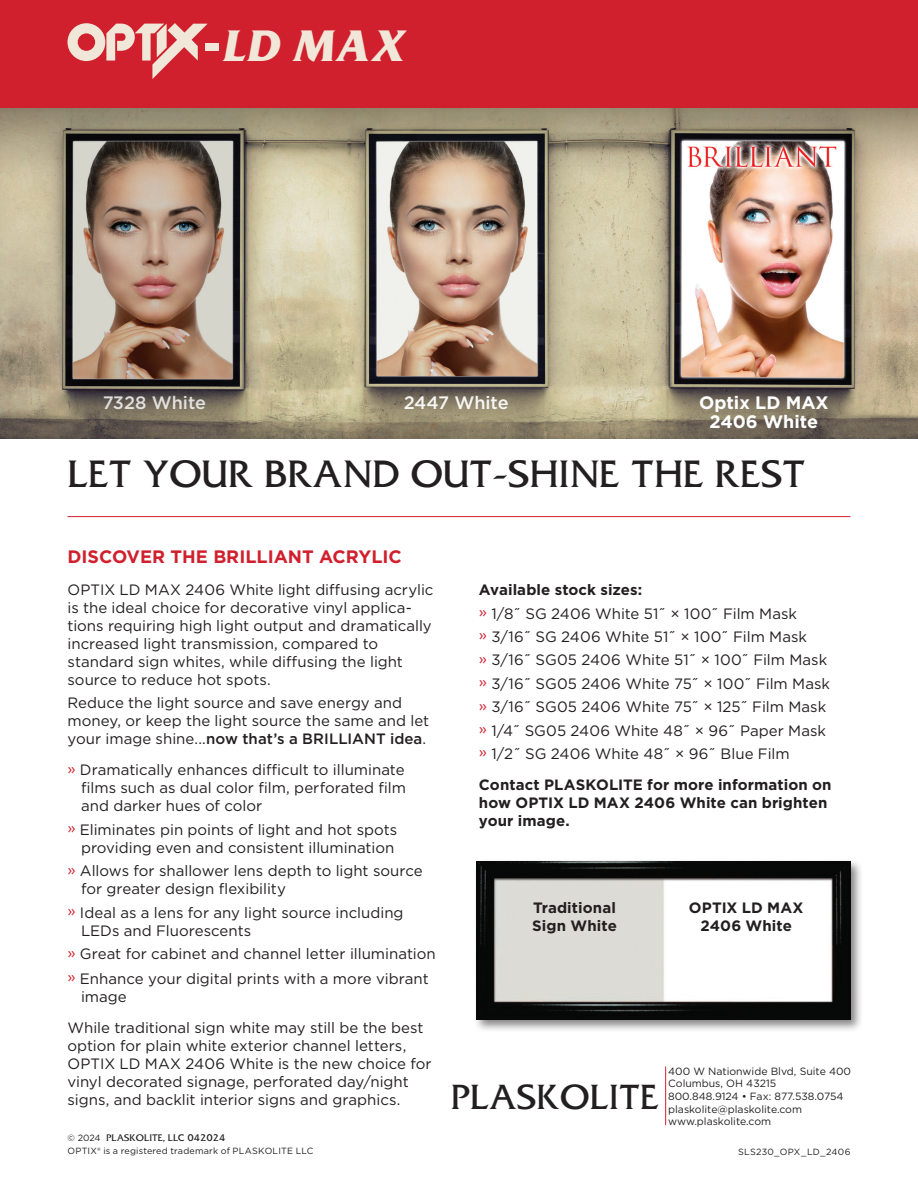
<style>
.page{position:relative;width:918px;height:1188px;background:#fff}
.page>*{position:absolute;margin:0;border:0;box-sizing:border-box;transform-origin:0 0}
.t1{font:italic 700 40.35px "Friz Quadrata";color:#f1e7d8}
.t2{font:36px "Fritz Quad Normal";color:#231f20}
.t3{font:33px "Fritz Quad Normal";color:#231f20}
.t4{font:700 18px "Gotham";color:#d0202e}
.t5{font:700 18px/19.5px "Gotham";color:#fff;text-align:center}
.t6{font:500 18px "Gotham";letter-spacing:-.005em;color:#fff}
.t7{font:15px/18px "Gotham";color:#231f20}
.t8{font:700 15px/18px "Gotham";letter-spacing:.005em;color:#231f20}
.t9{font:10.5px/12.6px "Gotham";color:#231f20}
.t10{font:9px/12.8px "Gotham";letter-spacing:.025em;color:#231f20}
.s1{font-weight:500}
.s2{color:#d0202e}
.s3{font-family:"Fritz Quad Normal"}
</style>
<div class="page">
<div style="left:0;top:0;width:918px;height:108px;background:#d0202e"></div>
<hr style="left:68px;top:516px;width:782px;height:1px;background:#d0202e">
<div style="left:205px;top:43px;width:13px;height:8px;background:#f1e7d8"></div>
<svg style="left:68px;top:23px;width:140px;height:56px"></svg>
<img style="left:0;top:108px;width:918px;height:330px">
<hr style="left:665px;top:1066px;width:1px;height:59px;background:#d0202e">
<div style="left:473px;top:858px;width:390px;height:174px;background:#231f20;opacity:.55"></div>
<img style="left:476px;top:862px;width:374px;height:157px">
<p class="t1" style="left:221px;top:17px;width:195px">LD MAX</p>
<p class="t6" style="left:102px;top:391px;width:105px">7328 White</p>
<p class="t6" style="left:403px;top:391px;width:107px">2447 White</p>
<p class="t5" style="left:699px;top:393px;width:131px">Optix LD MAX<br>2406 White</p>
<p class="t2" style="left:68px;top:451px;width:739px">LET YOUR BRAND OUT-SHINE THE REST</p>
<p class="t4" style="left:68px;top:545px;width:336px">DISCOVER THE BRILLIANT ACRYLIC</p>
<p class="t7" style="left:68px;top:580px;width:368px">OPTIX LD MAX 2406 White light diffusing acrylic is the ideal choice for decorative vinyl applica&shy;tions requiring high light output and dramatically increased light transmission, compared to standard sign whites, while diffusing the light source to reduce hot spots.</p>
<p class="t7" style="left:68px;top:693px;width:363px">Reduce the light source and save energy and money, or keep the light source the same and let your image shine...<span class="s1">now that’s a BRILLIANT idea</span>.</p>
<p class="t7" style="left:81px;top:761px;width:327px;text-align:justify;text-indent:-14px"><span class="s2">»</span> Dramatically enhances difficult to illuminate films such as dual color film, perforated film and darker hues of color</p>
<p class="t7" style="left:68px;top:820px;width:331px;text-align:right"><span class="s2">»</span> Eliminates pin points of light and hot spots providing even and consistent illumination</p>
<p class="t7" style="left:81px;top:862px;width:343px;text-indent:-14px"><span class="s2">»</span> Allows for shallower lens depth to light source for greater design flexibility</p>
<p class="t7" style="left:81px;top:903px;width:324px;text-indent:-14px"><span class="s2">»</span> Ideal as a lens for any light source including<br>LEDs and Fluorescents</p>
<p class="t7" style="left:68px;top:944px;width:370px"><span class="s2">»</span> Great for cabinet and channel letter illumination</p>
<p class="t7" style="left:81px;top:969px;width:349px;text-indent:-14px"><span class="s2">»</span> Enhance your digital prints with a more vibrant image</p>
<p class="t7" style="left:68px;top:1019px;width:366px">While traditional sign white may still be the best option for plain white exterior channel letters, OPTIX LD MAX 2406 White is the new choice for vinyl decorated signage, perforated day/night signs, and backlit interior signs and graphics.</p>
<p class="t10" style="left:68px;top:1131px;width:248px">© 2024 <span class="s3">PLASKOLITE, LLC 042024<br></span>OPTIX® is a registered trademark of PLASKOLITE LLC</p>
<p class="t8" style="left:479px;top:581px;width:165px">Available stock sizes:</p>
<p class="t7" style="left:479px;top:604px;width:320px"><span class="s2">»</span> 1/8˝ SG 2406 White 51˝ × 100˝ Film Mask</p>
<p class="t7" style="left:479px;top:627px;width:330px"><span class="s2">»</span> 3/16˝ SG 2406 White 51˝ × 100˝ Film Mask</p>
<p class="t7" style="left:479px;top:651px;width:350px"><span class="s2">»</span> 3/16˝ SG05 2406 White 51˝ × 100˝ Film Mask</p>
<p class="t7" style="left:479px;top:674px;width:353px"><span class="s2">»</span> 3/16˝ SG05 2406 White 75˝ × 100˝ Film Mask</p>
<p class="t7" style="left:479px;top:698px;width:349px"><span class="s2">»</span> 3/16˝ SG05 2406 White 75˝ × 125˝ Film Mask</p>
<p class="t7" style="left:479px;top:721px;width:349px"><span class="s2">»</span> 1/4˝ SG05 2406 White 48˝ × 96˝ Paper Mask</p>
<p class="t7" style="left:479px;top:744px;width:312px"><span class="s2">»</span> 1/2˝ SG 2406 White 48˝ × 96˝ Blue Film</p>
<p class="t8" style="left:479px;top:776px;width:354px">Contact PLASKOLITE for more information on how OPTIX LD MAX 2406 White can brighten your image.</p>
<p class="t8" style="left:532px;top:899px;width:86px">Traditional<br>Sign White</p>
<p class="t8" style="left:689px;top:899px;width:116px;text-align:center">OPTIX LD MAX<br>2406 White</p>
<p class="t3" style="left:450px;top:1076px;width:210px">PLASKOLITE</p>
<p class="t9" style="left:668px;top:1065px;width:184px">400 W Nationwide Blvd, Suite 400<br>Columbus, OH 43215</p>
<p class="t9" style="left:668px;top:1090px;width:177px">800.848.9124 • Fax: 877.538.0754</p>
<p class="t9" style="left:668px;top:1102px;width:135px">plaskolite@plaskolite.com</p>
<p class="t9" style="left:668px;top:1115px;width:104px">www.plaskolite.com</p>
<p class="t10" style="left:738px;top:1145px;width:114px">SLS230_OPX_LD_2406</p>
</div>
